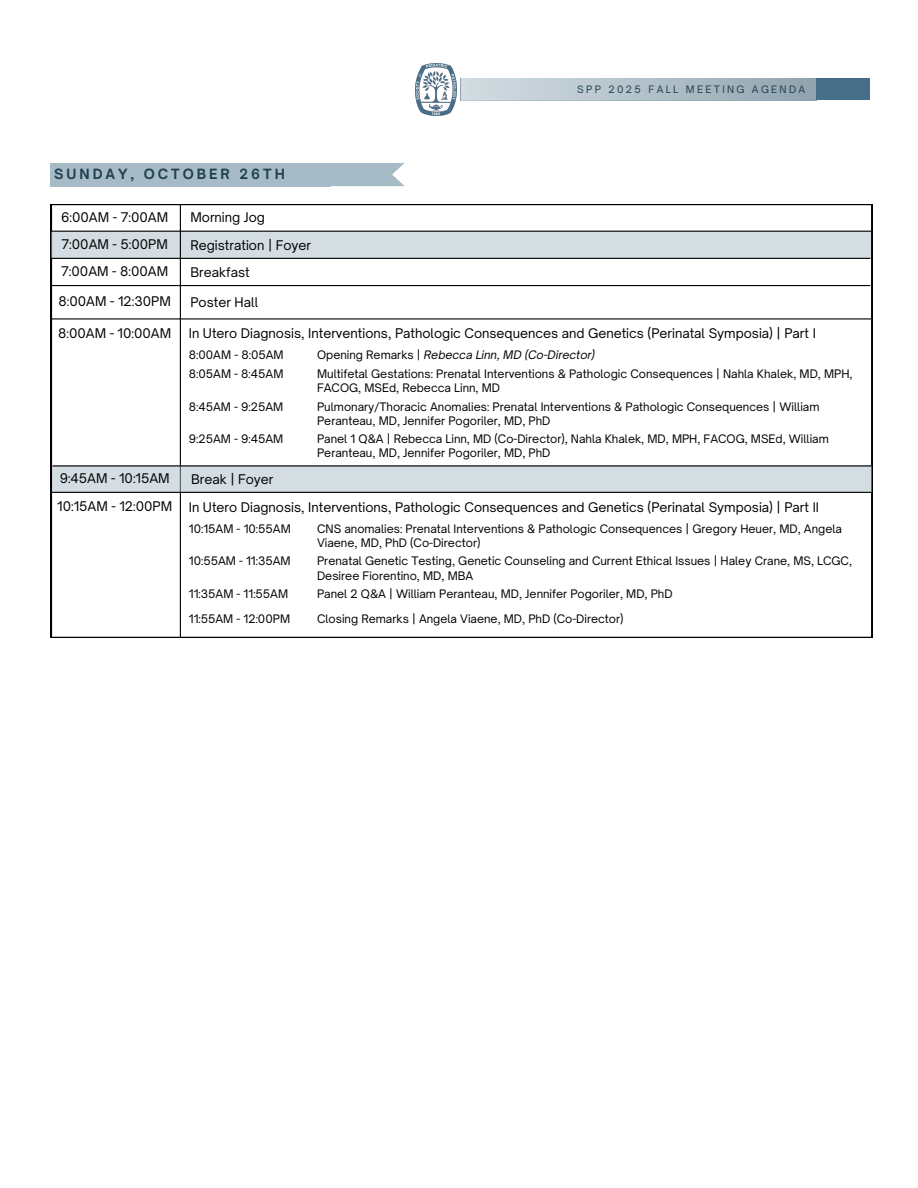
<style>
.page{position:relative;width:918px;height:1188px;background:#fff}
.page>*{position:absolute;margin:0;border:0;box-sizing:border-box;transform-origin:0 0}
.t1{font:700 13.5px "Open Sauce One";letter-spacing:.22em;color:#204051}
.t2{font:12.75px "Open Sauce One";color:#000}
.t3{font:11.25px/14.1px "Open Sauce One";color:#000}
.t4{font:italic 11.25px "Open Sauce One";color:#000}
.t5{font:9.75px "Open Sauce One";letter-spacing:.235em;color:#204051}
.s1{font-style:normal}
</style>
<div class="page">
<div style="left:461px;top:78px;width:356px;height:22px;background:linear-gradient(to right,#d4dee4,#92a5b0)"></div>
<div style="left:817px;top:78px;width:53px;height:22px;background:#476e88"></div>
<img style="left:416px;top:64px;width:40px;height:51px">
<svg style="left:330px;top:163px;width:75px;height:23px;background:#aec1cb"></svg>
<div style="left:50px;top:163px;width:280px;height:23px;background:#a7bbc6"></div>
<svg style="left:51px;top:204px;width:821px;height:434px"></svg>
<div style="left:51px;top:231px;width:820px;height:27px;background:#d3dde2"></div>
<hr style="left:51px;top:231px;width:820px;height:1px;background:#000">
<hr style="left:180px;top:204px;width:1px;height:434px;background:#000">
<hr style="left:50px;top:258px;width:820px;height:1px;background:#000">
<hr style="left:50px;top:285px;width:820px;height:1px;background:#000">
<hr style="left:52px;top:318px;width:820px;height:1px;background:#000">
<div style="left:52px;top:465px;width:819px;height:28px;background:#d3dde2"></div>
<hr style="left:53px;top:465px;width:820px;height:2px;background:#000">
<hr style="left:52px;top:492px;width:820px;height:1px;background:#000">
<p class="t5" style="left:577px;top:83px;width:230px">SPP 2025 FALL MEETING AGENDA</p>
<h1 class="t1" style="left:54px;top:166px;width:232px">SUNDAY, OCTOBER 26TH</h1>
<p class="t2" style="left:61px;top:209px;width:109px">6:00AM - 7:00AM</p>
<h2 class="t2" style="left:190px;top:210px;width:76px">Morning Jog</h2>
<h3 class="t2" style="left:62px;top:236px;width:108px">7:00AM - 5:00PM</h3>
<p class="t2" style="left:190px;top:237px;width:122px">Registration | Foyer</p>
<h2 class="t2" style="left:61px;top:263px;width:109px">7:00AM - 8:00AM</h2>
<h3 class="t2" style="left:190px;top:264px;width:61px">Breakfast</h3>
<h2 class="t2" style="left:59px;top:294px;width:114px">8:00AM - 12:30PM</h2>
<h3 class="t2" style="left:190px;top:294px;width:69px">Poster Hall</h3>
<h2 class="t2" style="left:189px;top:326px;width:629px">In Utero Diagnosis, Interventions, Pathologic Consequences and Genetics (Perinatal Symposia) | Part I</h2>
<h3 class="t3" style="left:189px;top:348px;width:96px">8:00AM - 8:05AM</h3>
<p class="t4" style="left:317px;top:348px;width:279px"><span class="s1">Opening Remarks |</span> Rebecca Linn, MD (Co-Director)</p>
<h3 class="t3" style="left:189px;top:367px;width:96px">8:05AM - 8:45AM</h3>
<h2 class="t3" style="left:317px;top:367px;width:537px">Multifetal Gestations: Prenatal Interventions &amp; Pathologic Consequences | Nahla Khalek, MD, MPH,<br>FACOG, MSEd, Rebecca Linn, MD</h2>
<h4 class="t2" style="left:58px;top:325px;width:115px">8:00AM - 10:00AM</h4>
<h5 class="t3" style="left:189px;top:399px;width:96px">8:45AM - 9:25AM</h5>
<h4 class="t3" style="left:317px;top:399px;width:504px">Pulmonary/Thoracic Anomalies: Prenatal Interventions &amp; Pathologic Consequences | William<br>Peranteau, MD, Jennifer Pogoriler, MD, PhD</h4>
<h5 class="t3" style="left:189px;top:432px;width:96px">9:25AM - 9:45AM</h5>
<h4 class="t3" style="left:317px;top:432px;width:513px">Panel 1 Q&amp;A | Rebecca Linn, MD (Co-Director), Nahla Khalek, MD, MPH, FACOG, MSEd, William<br>Peranteau, MD, Jennifer Pogoriler, MD, PhD</h4>
<h5 class="t2" style="left:60px;top:470px;width:111px">9:45AM - 10:15AM</h5>
<h4 class="t2" style="left:191px;top:471px;width:84px">Break | Foyer</h4>
<h5 class="t2" style="left:189px;top:499px;width:632px">In Utero Diagnosis, Interventions, Pathologic Consequences and Genetics (Perinatal Symposia) | Part II</h5>
<h2 class="t3" style="left:189px;top:522px;width:103px">10:15AM - 10:55AM</h2>
<h3 class="t3" style="left:317px;top:522px;width:526px">CNS anomalies: Prenatal Interventions &amp; Pathologic Consequences | Gregory Heuer, MD, Angela<br>Viaene, MD, PhD (Co-Director)</h3>
<p class="t3" style="left:189px;top:554px;width:103px">10:55AM - 11:35AM</p>
<h3 class="t3" style="left:317px;top:554px;width:537px">Prenatal Genetic Testing, Genetic Counseling and Current Ethical Issues | Haley Crane, MS, LCGC,<br>Desiree Fiorentino, MD, MBA</h3>
<h2 class="t3" style="left:189px;top:587px;width:101px">11:35AM - 11:55AM</h2>
<h4 class="t3" style="left:317px;top:587px;width:357px">Panel 2 Q&amp;A | William Peranteau, MD, Jennifer Pogoriler, MD, PhD</h4>
<h5 class="t3" style="left:189px;top:612px;width:103px">11:55AM - 12:00PM</h5>
<h4 class="t3" style="left:317px;top:612px;width:308px">Closing Remarks | Angela Viaene, MD, PhD (Co-Director)</h4>
<h5 class="t2" style="left:57px;top:499px;width:116px">10:15AM - 12:00PM</h5>
</div>
